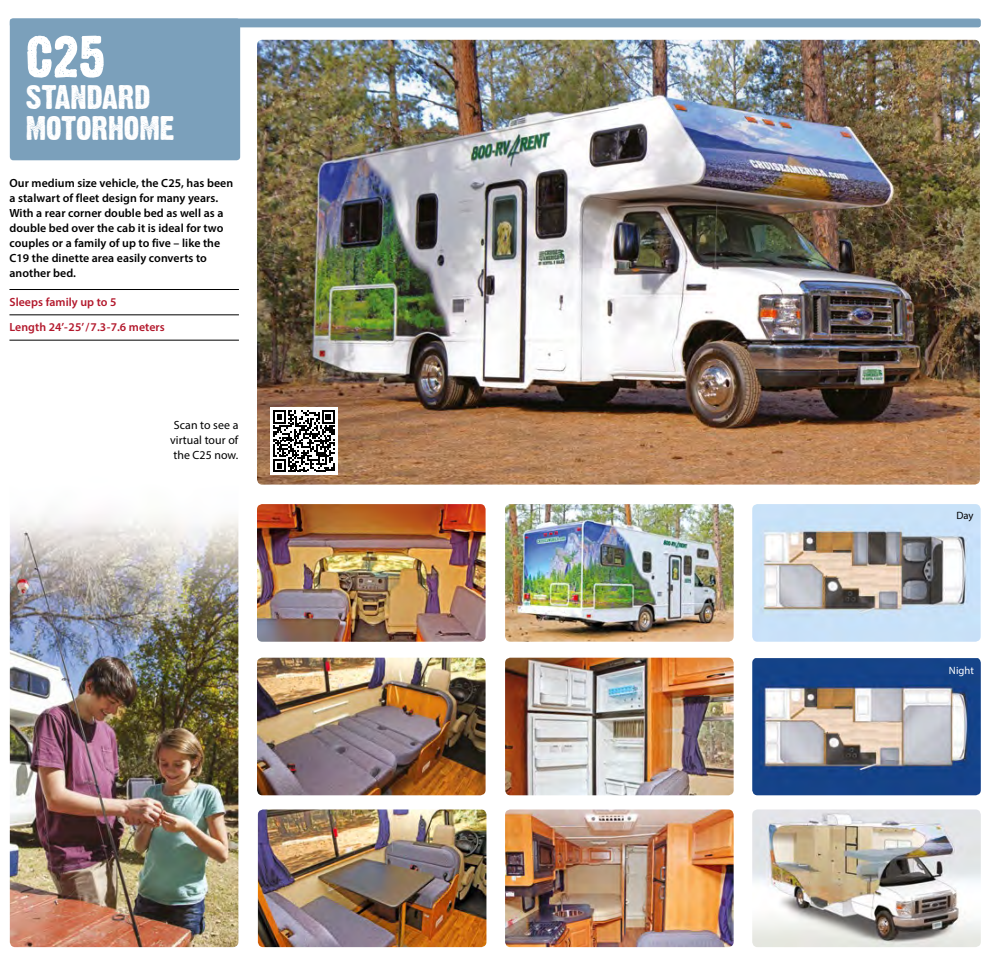
<style>
.page{position:relative;width:993px;height:960px;background:#fff}
.page>*{position:absolute;margin:0;border:0;box-sizing:border-box;transform-origin:0 0}
.t1{font:52.5px "Dirty Headline";color:#fff}
.t2{font:30px/31.2px "Dirty Headline";color:#fff}
.t3{font:600 11.88px/15px "Myriad Pro";letter-spacing:.005em;color:#000}
.t4{font:600 11.88px/25.4px "Myriad Pro";letter-spacing:.005em;color:#b3182c}
.t5{font:11.88px/15px "Myriad Pro";letter-spacing:.005em;color:#000;text-align:center}
.t6{font:10.62px "Myriad Pro";color:#fff}
.t7{font:10.62px "Myriad Pro";color:#000}
</style>
<div class="page">
<div style="left:10px;top:19px;width:230px;height:141px;background:#7ba0bb;border-radius:4px"></div>
<img style="left:505px;top:809px;width:229px;height:138px">
<img style="left:752px;top:809px;width:229px;height:138px">
<img style="left:505px;top:504px;width:229px;height:138px">
<img style="left:257px;top:40px;width:723px;height:444px">
<img style="left:258px;top:809px;width:228px;height:138px">
<img style="left:257px;top:504px;width:229px;height:138px">
<img style="left:257px;top:658px;width:229px;height:137px">
<img style="left:505px;top:658px;width:229px;height:137px">
<img style="left:10px;top:516px;width:228px;height:431px">
<div style="left:270px;top:407px;width:68px;height:68px;background:#fff"></div>
<svg style="left:273px;top:410px;width:62px;height:62px"></svg>
<div style="left:10px;top:19px;width:971px;height:8px;background:#7ba0bb;border-radius:2px"></div>
<img style="left:752px;top:504px;width:229px;height:138px">
<img style="left:752px;top:658px;width:229px;height:137px">
<hr style="left:9px;top:289px;width:230px;height:1px;background:#000">
<hr style="left:9px;top:315px;width:230px;height:1px;background:#000">
<hr style="left:9px;top:340px;width:230px;height:1px;background:#000">
<h1 class="t1" style="left:26px;top:22px;width:81px">C25</h1>
<h2 class="t2" style="left:26px;top:81px;width:150px">STANDARD<br>MOTORHOME</h2>
<p class="t3" style="left:9px;top:175px;width:225px">Our medium size vehicle, the C25, has been a stalwart of fleet design for many years.<br>With a rear corner double bed as well as a double bed over the cab it is ideal for two couples or a family of up to five – like the C19 the dinette area easily converts to another bed.</p>
<p class="t4" style="left:9px;top:289px;width:157px">Sleeps family up to 5<br>Length 24’-25’/7.3-7.6 meters</p>
<p class="t5" style="left:170px;top:417px;width:70px">Scan to see a virtual tour of the C25 now.</p>
<p class="t7" style="left:956px;top:509px;width:19px">Day</p>
<p class="t6" style="left:949px;top:664px;width:26px">Night</p>
</div>
